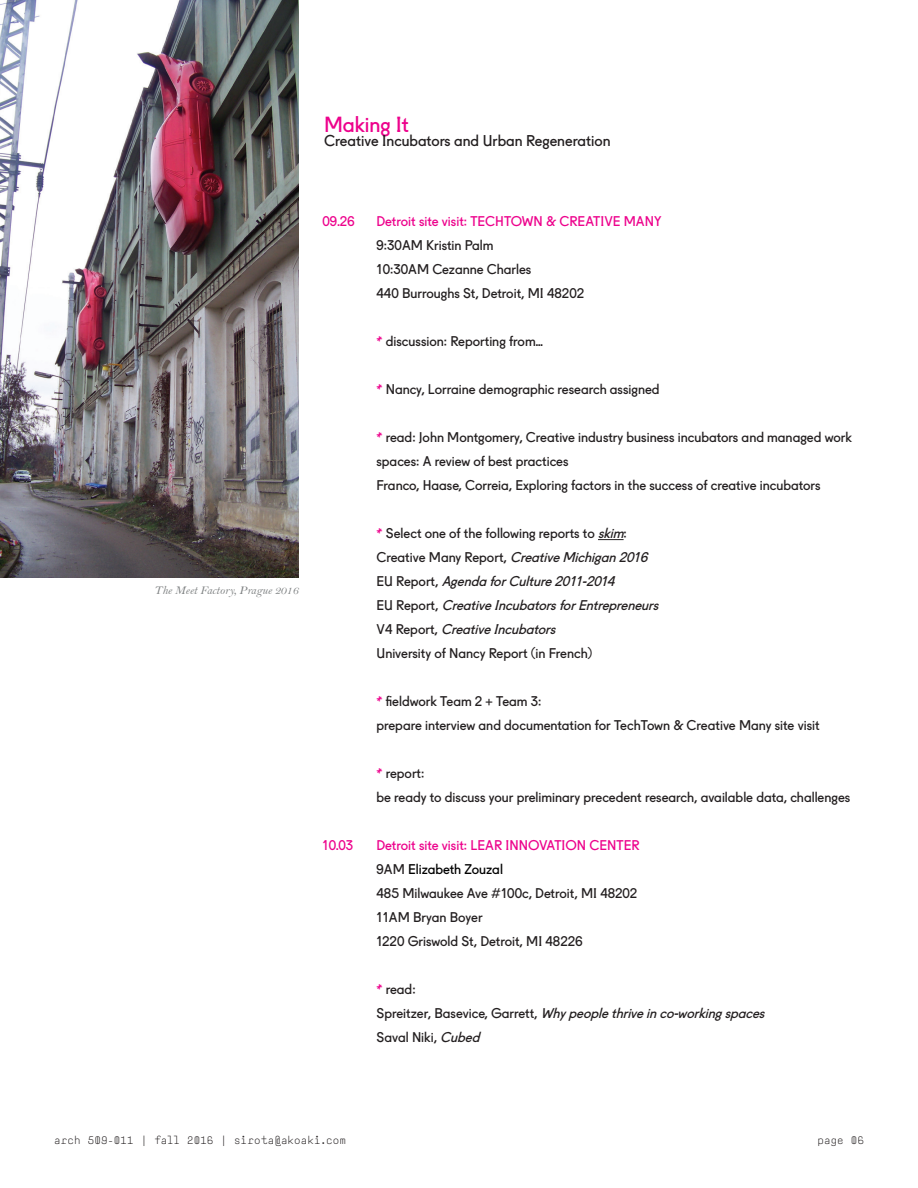
<style>
.page{position:relative;width:918px;height:1188px;background:#fff}
.page>*{position:absolute;margin:0;border:0;box-sizing:border-box;transform-origin:0 0}
.t1{font:21px "Fugue";color:#ed028c}
.t2{font:15px "Fugue";color:#231f20}
.t3{font:13.5px/24px "Fugue";color:#231f20}
.t4{font:13.5px "Fugue";color:#ed028c}
.t5{font:12px "Septima";letter-spacing:.015em;color:#231f20}
.t6{font:12px "Bell MT Italic";color:#808384}
.s1{color:#ed028c}
.s2{font-style:italic}
.s3{color:#000}
</style>
<div class="page">
<svg style="left:598px;top:539px;width:26px;height:1px"></svg>
<img style="left:0;top:0;width:298px;height:578px">
<h1 class="t1" style="left:324px;top:107px;width:86px">Making It</h1>
<p class="t2" style="left:324px;top:129px;width:288px">Creative Incubators and Urban Regeneration</p>
<p class="t6" style="left:154px;top:583px;width:146px">The Meet Factory, Prague 2016</p>
<p class="t4" style="left:322px;top:211px;width:33px">09.26</p>
<p class="t4" style="left:376px;top:211px;width:286px">Detroit site visit: TECHTOWN &amp; CREATIVE MANY</p>
<p class="t3" style="left:376px;top:232px;width:209px">9:30AM Kristin Palm<br>10:30AM Cezanne Charles<br>440 Burroughs St, Detroit, MI 48202</p>
<p class="t3" style="left:376px;top:328px;width:168px"><span class="s1">*</span> discussion: Reporting from...</p>
<p class="t3" style="left:376px;top:376px;width:285px"><span class="s1">*</span> Nancy, Lorraine demographic research assigned</p>
<p class="t3" style="left:376px;top:424px;width:477px"><span class="s1">*</span> read: John Montgomery, Creative industry business incubators and managed work spaces: A review of best practices<br>Franco, Haase, Correia, Exploring factors in the success of creative incubators</p>
<p class="t3" style="left:376px;top:520px;width:288px"><span class="s1">*</span> Select one of the following reports to <span class="s2">skim</span>:<br>C re a t i ve M a n y Re p o rt , <span class="s2">CreativeMichigan2016<br></span>E U R e p o r t , <span class="s2">AgendaforCulture2011-2014<br></span>E U R e p o r t , <span class="s2">CreativeIncubatorsforEntrepreneurs </span>V 4 R e p o r t , <span class="s2">CreativeIncubators<br></span>University of Nancy Report (in French)</p>
<p class="t3" style="left:377px;top:688px;width:445px"><span class="s1">*</span> fieldwork Team 2 + Team 3:<br>prepare interview and documentation for TechTown &amp; Creative Many site visit</p>
<p class="t3" style="left:377px;top:760px;width:475px"><span class="s1">*</span> report:<br>be ready to discuss your preliminary precedent research, available data, challenges</p>
<p class="t4" style="left:323px;top:835px;width:32px">10.03</p>
<p class="t3" style="left:377px;top:832px;width:265px"><span class="s1">Detroit site visit: LEAR INNOVATION CENTER<br></span>9AM <span class="s3">Elizabeth Zouzal<br></span>485 Milwaukee Ave #100c, Detroit, MI 48202<br>11AM Bryan Boyer<br>1220 Griswold St, Detroit, MI 48226</p>
<p class="t3" style="left:377px;top:976px;width:394px"><span class="s1">*</span> read:<br>S p r e i t z e r, B a s e v i c e, G a r r e t t , <span class="s2">Whypeoplethriveinco-workingspaces<br></span>Saval Niki, <span class="s2">Cubed</span></p>
<p class="t5" style="left:54px;top:1133px;width:294px">arch 509-011 | fall 2016 | sirota@akoaki.com</p>
<p class="t5" style="left:817px;top:1133px;width:48px">page 06</p>
</div>
